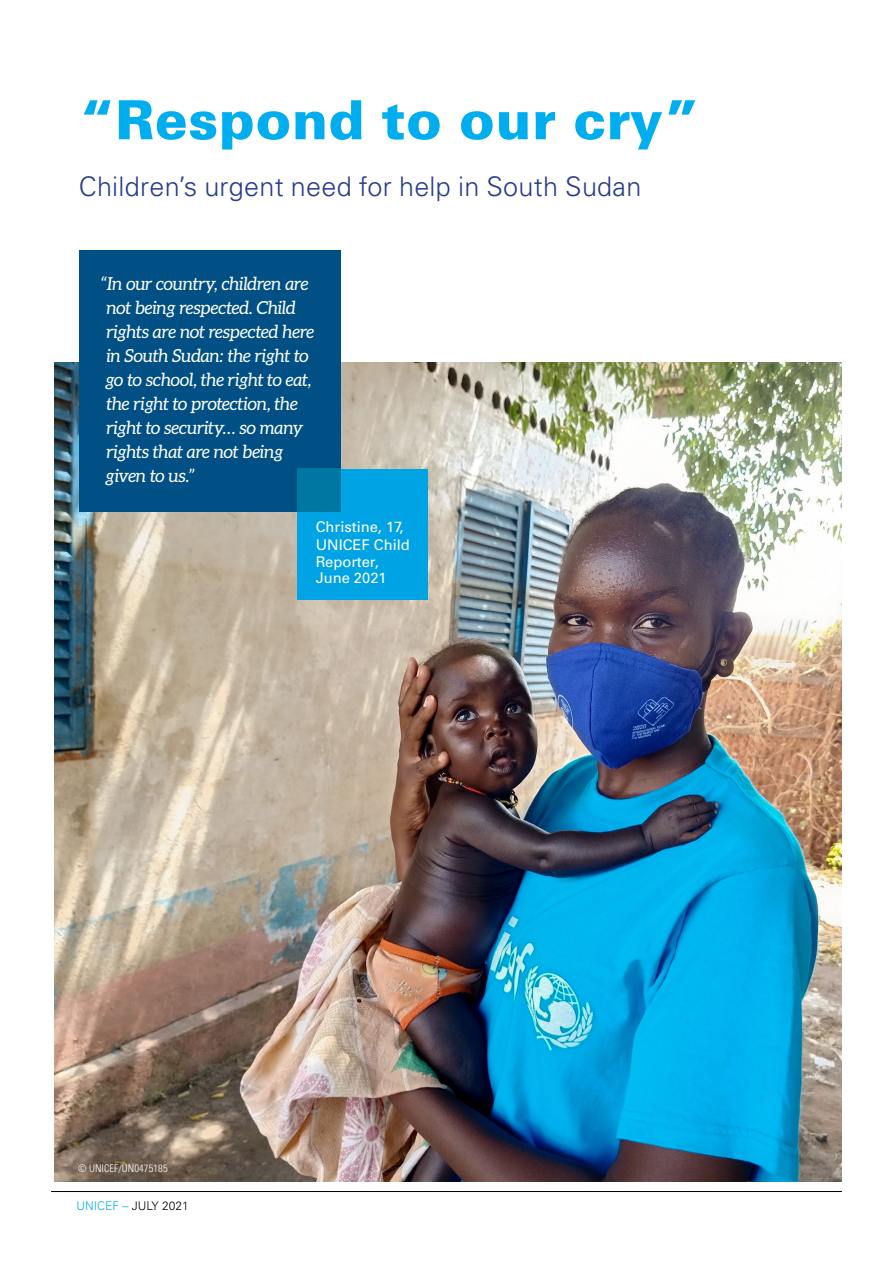
<style>
.page{position:relative;width:893px;height:1263px;background:#fff}
.page>*{position:absolute;margin:0;border:0;box-sizing:border-box;transform-origin:0 0}
.t1{font:900 54px "Univers LT Std";letter-spacing:.01em;color:#00aeef}
.t2{font:300 27px "Univers LT Std";letter-spacing:.01em;color:#283b8d}
.t3{font:italic 18px/24px "Aleo";letter-spacing:-.015em;color:#fff}
.t4{font:14.7px/18px "Univers LT Std";color:#fff}
.t5{font:300 12px "Univers LT Std";color:#000}
.t6{font:300 condensed 10.5px "Univers LT Std";letter-spacing:.01em;color:#fff}
.s1{color:#00aeef}
</style>
<div class="page">
<hr style="left:51px;top:1191px;width:791px;height:1px;background:#000">
<img style="left:54px;top:362px;width:788px;height:819px">
<div style="left:79px;top:250px;width:261px;height:262px;background:#005086"></div>
<div style="left:297px;top:469px;width:131px;height:130px;background:#00a3e4"></div>
<div style="left:297px;top:469px;width:44px;height:43px;background:#0076a3"></div>
<h1 class="t1" style="left:79px;top:86px;width:622px">“Respond to our cry”</h1>
<h2 class="t2" style="left:79px;top:170px;width:564px">Children’s urgent need for help in South Sudan</h2>
<p class="t3" style="left:101px;top:272px;width:215px">“In our country, children are not being respected. Child rights are not respected here in South Sudan: the right to go to school, the right to eat, the right to protection, the right to security… so many rights that are not being given to us.”</p>
<p class="t4" style="left:316px;top:518px;width:96px">Christine, 17,<br>UNICEF Child</p>
<p class="t4" style="left:316px;top:553px;width:72px;line-height:16.4px">Reporter,<br>June 2021</p>
<p class="t6" style="left:78px;top:1162px;width:91px">© UNICEF/UN0475185</p>
<p class="t5" style="left:76px;top:1198px;width:114px"><span class="s1">UNICEF –</span> JULY 2021</p>
</div>
